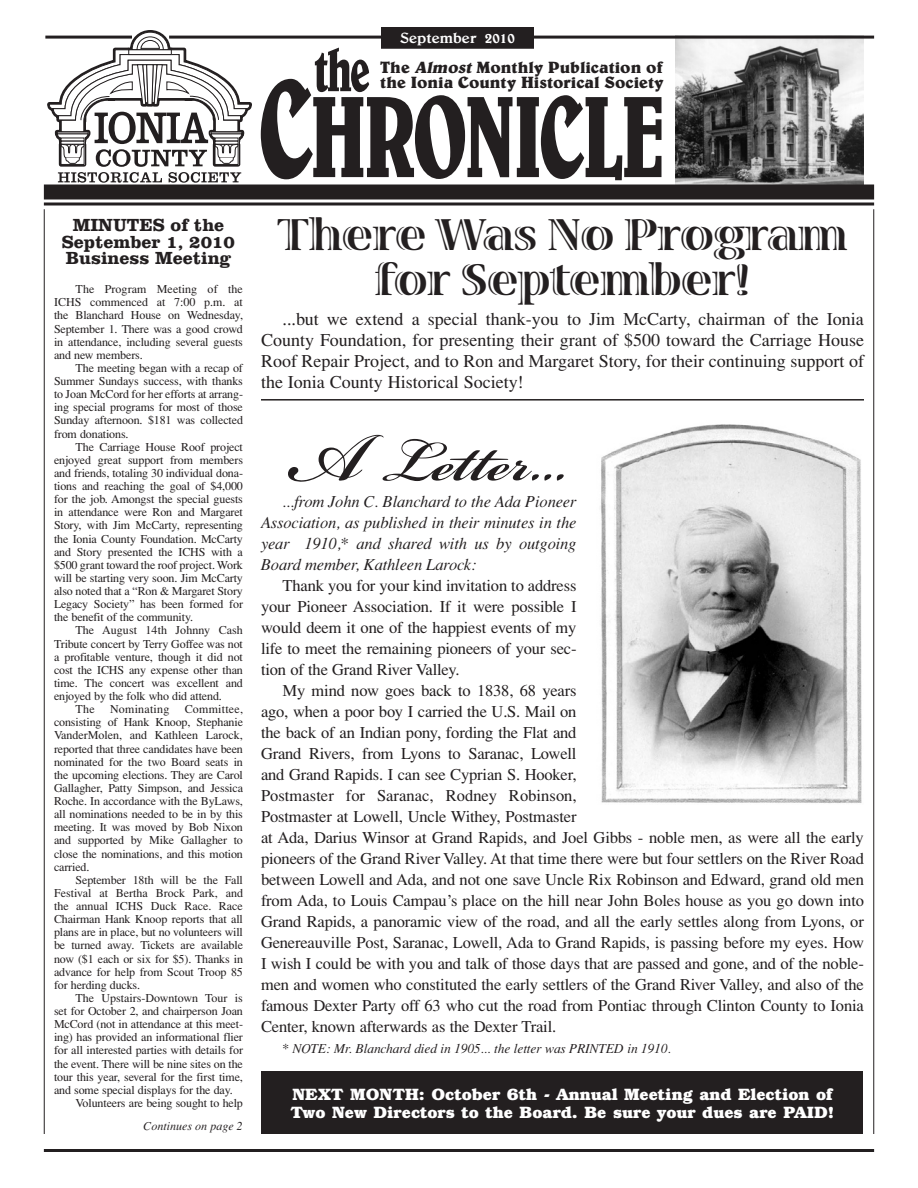
<style>
.page{position:relative;width:918px;height:1188px;background:#fff}
.page>*{position:absolute;margin:0;border:0;box-sizing:border-box;transform-origin:0 0}
.t1{font:600 90px "Bickham Script Pro";color:#231f20}
.t2{font:700 45px/45px "Viva Std";color:#231f20;text-align:center}
.t3{font:18px/21px "Times";color:#231f20;text-align:justify}
.t4{font:700 18px/16.5px "Clarendon BT";color:#231f20;text-align:center}
.t5{font:16.5px/21px "Times";letter-spacing:-.01em;color:#231f20;text-align:justify}
.t6{font:italic 16.5px/21px "Times";letter-spacing:-.01em;color:#231f20;text-align:justify}
.t7{font:700 16.5px/18px "Bookman";color:#fff}
.t8{font:700 16.5px/15px "Belwe";color:#231f20}
.t9{font:500 15px "Belwe";color:#fff}
.t10{font:italic 13.5px "Times";letter-spacing:-.01em;color:#231f20}
.t11{font:12px/13.2px "Times";letter-spacing:-.01em;color:#231f20;text-align:justify}
.t12{font:italic 12px "Times";color:#231f20}
.t13{font:12px "Times";letter-spacing:.02em;color:#231f20}
.s1{font-style:italic}
.s2{font-size:105px}
</style>
<div class="page">
<svg style="left:47px;top:30px;width:205px;height:153px"></svg>
<hr style="left:44px;top:209px;width:1px;height:925px;background:#231f20">
<hr style="left:873px;top:209px;width:1px;height:925px;background:#231f20">
<img style="left:675px;top:39px;width:189px;height:145px">
<hr style="left:169px;top:36px;width:705px;height:3px;background:#231f20">
<div style="left:44px;top:184px;width:830px;height:16px;background:#231f20"></div>
<hr style="left:44px;top:1149px;width:830px;height:3px;background:#231f20">
<svg style="left:261px;top:48px;width:401px;height:132px"></svg>
<svg style="left:44px;top:202px;width:830px;height:4px;background:#595657"></svg>
<hr style="left:45px;top:36px;width:87px;height:3px;background:#231f20">
<div style="left:382px;top:28px;width:151px;height:20px;background:#231f20"></div>
<div style="left:381px;top:27px;width:153px;height:22px;border:2px solid #231f20"></div>
<div style="left:262px;top:1071px;width:601px;height:62px;background:#231f20"></div>
<hr style="left:261px;top:399px;width:603px;height:2px;background:#231f20">
<img style="left:600px;top:424px;width:262px;height:380px">
<p class="t9" style="left:400px;top:29px;width:116px">September 2010</p>
<h3 class="t8" style="left:380px;top:60px;width:285px">The <span class="s1">Almost</span> Monthly Publication of the Ionia County Historical Society</h3>
<h3 class="t4" style="left:62px;top:216px;width:175px">MINUTES of the<br>September 1, 2010<br>Business Meeting</h3>
<p class="t11" style="left:54px;top:283px;width:191px;text-indent:22px">The Program Meeting of the ICHS commenced at 7:00 p.m. at the Blanchard House on Wednesday, September 1. There was a good crowd in attendance, including several guests and new members.</p>
<p class="t11" style="left:54px;top:361px;width:191px;text-indent:22px">The meeting began with a recap of Summer Sundays success, with thanks to Joan McCord for her efforts at arrang&shy;ing special programs for most of those Sunday afternoon. $181 was collected from donations.</p>
<p class="t11" style="left:54px;top:440px;width:191px;text-indent:22px">The Carriage House Roof project enjoyed great support from members and friends, totaling 30 individual dona&shy;tions and reaching the goal of $4,000 for the job. Amongst the special guests in attendance were Ron and Margaret Story, with Jim McCarty, representing the Ionia County Foundation. McCarty and Story presented the ICHS with a $500 grant toward the roof project. Work will be starting very soon. Jim McCarty also noted that a “Ron &amp; Margaret Story Legacy Society” has been formed for the benefit of the community.</p>
<p class="t11" style="left:76px;top:624px;width:169px">The August 14th Johnny Cash</p>
<p class="t11" style="left:54px;top:637px;width:190px">Tribute concert by Terry Goffee was not</p>
<p class="t11" style="left:54px;top:650px;width:190px">a profitable venture, though it did not</p>
<p class="t11" style="left:54px;top:663px;width:190px">cost the ICHS any expense other than</p>
<p class="t11" style="left:54px;top:676px;width:190px">time. The concert was excellent and</p>
<p class="t11" style="left:54px;top:689px;width:169px">enjoyed by the folk who did attend.</p>
<p class="t11" style="left:76px;top:703px;width:21px">The</p>
<p class="t13" style="left:110px;top:702px;width:61px">Nominating</p>
<p class="t11" style="left:54px;top:703px;width:191px;text-indent:131px">Committee, consisting of Hank Knoop, Stephanie VanderMolen, and Kathleen Larock, reported that three candidates have been nominated for the two Board seats in the upcoming elections. They are Carol Gallagher, Patty Simpson, and Jessica Roche. In accordance with the ByLaws, all nominations needed to be in by this meeting. It was moved by Bob Nixon and supported by Mike Gallagher to close the nominations, and this motion carried.</p>
<p class="t11" style="left:54px;top:873px;width:191px;text-indent:22px">September 18th will be the Fall Festival at Bertha Brock Park, and the annual ICHS Duck Race. Race Chairman Hank Knoop reports that all plans are in place, but no volunteers will be turned away. Tickets are available now ($1 each or six for $5). Thanks in advance for help from Scout Troop 85 for herding ducks.</p>
<p class="t11" style="left:76px;top:991px;width:169px">The Upstairs-Downtown Tour is</p>
<p class="t11" style="left:54px;top:1004px;width:190px">set for October 2, and chairperson Joan</p>
<p class="t11" style="left:54px;top:1018px;width:191px">McCord (not in attendance at this meet-</p>
<p class="t11" style="left:54px;top:1031px;width:190px">ing) has provided an informational flier</p>
<p class="t11" style="left:54px;top:1044px;width:191px">for all interested parties with details for</p>
<p class="t11" style="left:54px;top:1057px;width:190px">the event. There will be nine sites on the</p>
<p class="t11" style="left:54px;top:1070px;width:190px">tour this year, several for the first time,</p>
<p class="t11" style="left:54px;top:1083px;width:180px">and some special displays for the day.</p>
<p class="t11" style="left:76px;top:1096px;width:169px">Volunteers are being sought to help</p>
<p class="t12" style="left:143px;top:1119px;width:101px">Continues on page 2</p>
<h2 class="t2" style="left:278px;top:214px;width:571px">There Was No Program for September!</h2>
<p class="t3" style="left:261px;top:308px;width:605px;text-indent:22px">...but we extend a special thank-you to Jim McCarty, chairman of the Ionia County Foundation, for presenting their grant of $500 toward the Carriage House Roof Repair Project, and to Ron and Margaret Story, for their continuing support of the Ionia County Historical Society!</p>
<h1 class="t1" style="left:286px;top:396px;width:283px"><span class="s2">A</span> Letter...</h1>
<h3 class="t6" style="left:261px;top:491px;width:317px;text-indent:22px">...from John C. Blanchard to the Ada Pioneer Association, as published in their minutes in the year 1910,* and shared with us by outgoing Board member, Kathleen Larock:</h3>
<h3 class="t5" style="left:261px;top:575px;width:317px;text-indent:22px">Thank you for your kind invitation to address your Pioneer Association. If it were possible I would deem it one of the happiest events of my life to meet the remaining pioneers of your sec&shy;tion of the Grand River Valley.</h3>
<p class="t5" style="left:261px;top:680px;width:605px;text-align:left;text-indent:22px">My mind now goes back to 1838, 68 years<br>ago, when a poor boy I carried the U.S. Mail on<br>the back of an Indian pony, fording the Flat and<br>Grand Rivers, from Lyons to Saranac, Lowell<br>and Grand Rapids. I can see Cyprian S. Hooker,<br>Postmaster for Saranac, Rodney Robinson,<br>Postmaster at Lowell, Uncle Withey, Postmaster<br>at Ada, Darius Winsor at Grand Rapids, and Joel Gibbs - noble men, as were all the early pioneers of the Grand River Valley. At that time there were but four settlers on the River Road between Lowell and Ada, and not one save Uncle Rix Robinson and Edward, grand old men from Ada, to Louis Campau’s place on the hill near John Boles house as you go down into Grand Rapids, a panoramic view of the road, and all the early settles along from Lyons, or Genereauville Post, Saranac, Lowell, Ada to Grand Rapids, is passing before my eyes. How I wish I could be with you and talk of those days that are passed and gone, and of the noble&shy;men and women who constituted the early settlers of the Grand River Valley, and also of the famous Dexter Party off 63 who cut the road from Pontiac through Clinton County to Ionia Center, known afterwards as the Dexter Trail.</p>
<p class="t10" style="left:283px;top:1040px;width:390px">* NOTE: Mr. Blanchard died in 1905... the letter was PRINTED in 1910.</p>
<h3 class="t7" style="left:291px;top:1085px;width:545px">NEXT MONTH: October 6th - Annual Meeting and Election of<br>Two New Directors to the Board. Be sure your dues are PAID!</h3>
</div>
